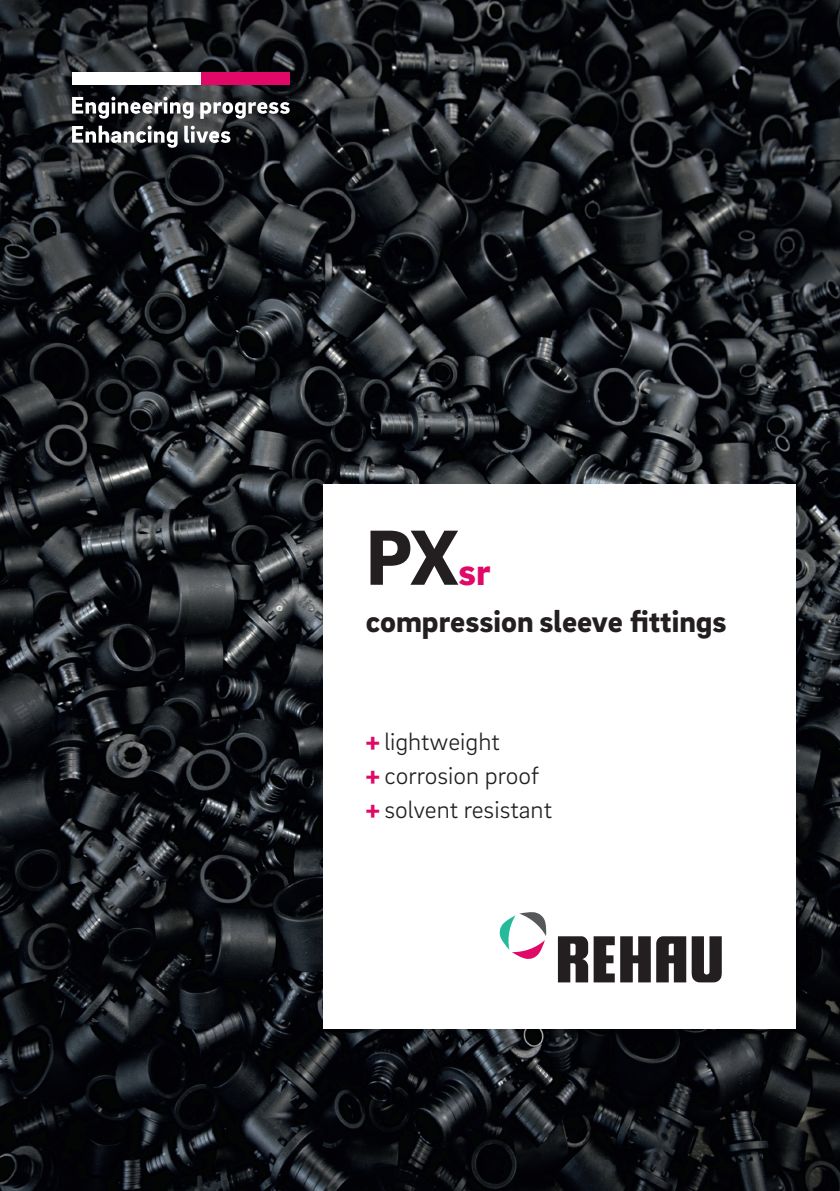
<style>
.page{position:relative;width:840px;height:1191px;background:#fff}
.page>*{position:absolute;margin:0;border:0;box-sizing:border-box;transform-origin:0 0}
.t1{font:900 80px "Brix Sans";color:#231f20}
.t2{font:900 32px "Brix Sans";color:#231f20}
.t3{font:300 25.2px/34px "Brix Sans";color:#231f20}
.s1{font-size:40px;color:#e10968}
.s2{font-weight:900;color:#e10968}
</style>
<div class="page">
<img style="left:0;top:0;width:839px;height:1191px">
<div style="left:322px;top:484px;width:473px;height:544px;background:#fff"></div>
<svg style="left:499px;top:912px;width:47px;height:47px"></svg>
<svg style="left:620px;top:936px;width:65px;height:46px"></svg>
<svg style="left:557px;top:936px;width:57px;height:46px"></svg>
<svg style="left:691px;top:936px;width:30px;height:46px"></svg>
<svg style="left:72px;top:126px;width:158px;height:22px"></svg>
<svg style="left:72px;top:97px;width:217px;height:22px"></svg>
<div style="left:200px;top:72px;width:89px;height:12px;background:#e10968"></div>
<div style="left:72px;top:72px;width:128px;height:12px;background:#fff"></div>
<h1 class="t1" style="left:365px;top:505px;width:126px">PX<span class="s1">sr</span></h1>
<p class="t2" style="left:365px;top:599px;width:362px">compression sleeve fittings</p>
<p class="t3" style="left:365px;top:723px;width:188px"><span class="s2">+</span> lightweight<br><span class="s2">+</span> corrosion proof <span class="s2">+</span> solvent resistant</p>
</div>
